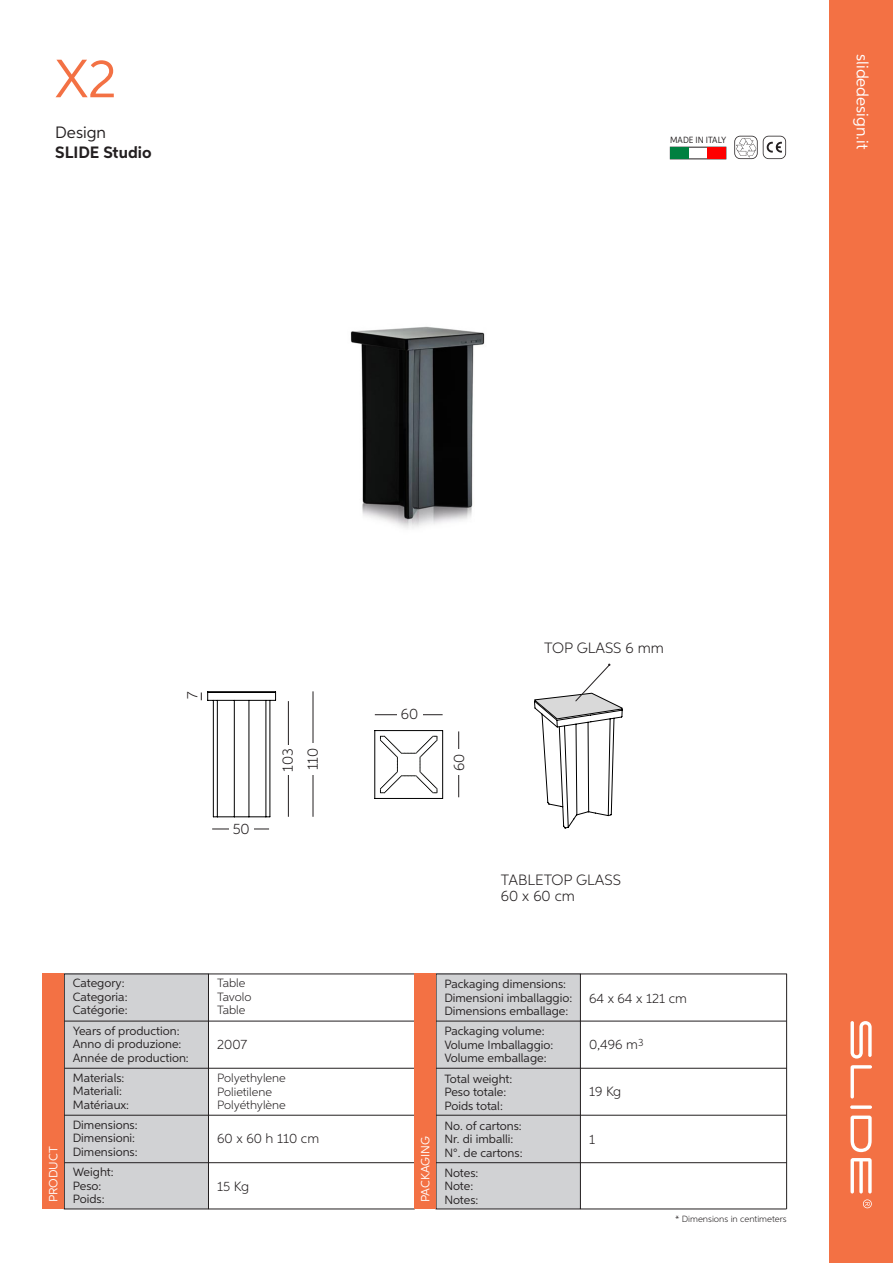
<style>
.page{position:relative;width:893px;height:1263px;background:#fff}
.page>*{position:absolute;margin:0;border:0;box-sizing:border-box;transform-origin:0 0}
.t1{font:54px "Aspira";color:#f37144}
.t2{font:16.5px "Aspira";color:#fff}
.t3{font:700 16.5px "Aspira";color:#231f20}
.t4{font:16.5px "Aspira";color:#231f20}
.t5{font:300 15px/24.8px "Aspira";color:#231f20}
.t6{font:300 13.5px "Aspira";color:#231f20}
.t7{font:12px/13.5px "Aspira";color:#231f20}
.t8{font:300 12px/13.5px "Aspira";color:#231f20}
.t9{font:12px "Aspira";color:#fff}
.t10{font:300 9px "Aspira";color:#231f20}
.t11{font:9px "Aspira Nar";color:#231f20}
</style>
<div class="page">
<div style="left:829px;top:0;width:64px;height:1263px;background:#f37144"></div>
<svg style="left:863px;top:1199px;width:9px;height:9px"></svg>
<svg style="left:850px;top:1105px;width:22px;height:4px"></svg>
<svg style="left:850px;top:1115px;width:22px;height:37px"></svg>
<svg style="left:850px;top:1065px;width:22px;height:33px"></svg>
<svg style="left:850px;top:1158px;width:22px;height:35px"></svg>
<svg style="left:850px;top:1021px;width:22px;height:37px"></svg>
<svg style="left:734px;top:136px;width:52px;height:23px"></svg>
<div style="left:670px;top:147px;width:19px;height:12px;background:#008040"></div>
<div style="left:708px;top:147px;width:18px;height:12px;background:#fe0000"></div>
<div style="left:64px;top:974px;width:144px;height:235px;background:#d1d2d4"></div>
<div style="left:64px;top:974px;width:145px;height:235px;border:1px solid #231f20"></div>
<div style="left:436px;top:974px;width:144px;height:235px;background:#d1d2d4"></div>
<div style="left:436px;top:974px;width:145px;height:235px;border:1px solid #231f20"></div>
<hr style="left:64px;top:1021px;width:722px;height:1px;background:#231f20">
<hr style="left:209px;top:974px;width:206px;height:1px;background:#231f20">
<hr style="left:64px;top:1068px;width:723px;height:1px;background:#231f20">
<hr style="left:64px;top:1115px;width:722px;height:1px;background:#231f20">
<hr style="left:209px;top:1209px;width:206px;height:1px;background:#231f20">
<hr style="left:581px;top:1209px;width:205px;height:1px;background:#231f20">
<hr style="left:64px;top:1162px;width:723px;height:1px;background:#231f20">
<hr style="left:581px;top:974px;width:206px;height:1px;background:#231f20">
<hr style="left:786px;top:974px;width:1px;height:235px;background:#231f20">
<div style="left:43px;top:974px;width:21px;height:235px;background:#f37144"></div>
<div style="left:415px;top:974px;width:21px;height:235px;background:#f37144"></div>
<img style="left:350px;top:326px;width:135px;height:203px">
<hr style="left:266px;top:700px;width:1px;height:117px;background:#000">
<hr style="left:270px;top:700px;width:1px;height:117px;background:#000">
<hr style="left:213px;top:700px;width:1px;height:117px;background:#000">
<hr style="left:217px;top:700px;width:1px;height:117px;background:#000">
<hr style="left:249px;top:700px;width:1px;height:117px;background:#000">
<hr style="left:234px;top:700px;width:1px;height:117px;background:#000">
<svg style="left:214px;top:816px;width:56px;height:1px"></svg>
<hr style="left:208px;top:700px;width:68px;height:1px;background:#000">
<hr style="left:208px;top:691px;width:68px;height:1px;background:#000">
<hr style="left:208px;top:692px;width:68px;height:1px;background:#000">
<hr style="left:288px;top:701px;width:1px;height:116px;background:#231f20">
<svg style="left:201px;top:692px;width:7px;height:8px"></svg>
<hr style="left:374px;top:730px;width:1px;height:68px;background:#000">
<hr style="left:375px;top:730px;width:68px;height:1px;background:#000">
<hr style="left:442px;top:730px;width:1px;height:68px;background:#000">
<hr style="left:375px;top:798px;width:68px;height:1px;background:#000">
<svg style="left:380px;top:736px;width:58px;height:57px"></svg>
<hr style="left:375px;top:714px;width:68px;height:1px;background:#231f20">
<hr style="left:212px;top:829px;width:57px;height:1px;background:#231f20">
<hr style="left:458px;top:731px;width:1px;height:66px;background:#231f20">
<div style="left:281px;top:746px;width:14px;height:29px;background:#fff"></div>
<hr style="left:313px;top:691px;width:1px;height:126px;background:#231f20">
<div style="left:306px;top:743px;width:14px;height:32px;background:#fff"></div>
<div style="left:229px;top:823px;width:24px;height:13px;background:#fff"></div>
<div style="left:397px;top:708px;width:25px;height:13px;background:#fff"></div>
<div style="left:453px;top:750px;width:12px;height:25px;background:#fff"></div>
<svg style="left:534px;top:663px;width:89px;height:166px"></svg>
<h1 class="t1" style="left:55px;top:46px;width:63px">X2</h1>
<h2 class="t4" style="left:55px;top:122px;width:52px">Design</h2>
<h2 class="t3" style="left:55px;top:142px;width:98px">SLIDE Studio</h2>
<p class="t11" style="left:670px;top:134px;width:58px">MADE IN ITALY</p>
<h2 class="t2" style="left:872px;top:54px;width:97px;rotate:90deg">slidedesign.it</h2>
<p class="t5" style="left:180px;top:699px;width:9px;rotate:-90deg">7</p>
<p class="t5" style="left:233px;top:816px;width:19px">50</p>
<p class="t5" style="left:275px;top:772px;width:26px;rotate:-90deg">103<br>110</p>
<p class="t5" style="left:401px;top:701px;width:19px">60</p>
<p class="t5" style="left:446px;top:771px;width:19px;rotate:-90deg">60</p>
<p class="t5" style="left:544px;top:635px;width:121px">TOP GLASS 6 mm</p>
<p class="t5" style="left:501px;top:871px;width:122px;line-height:16.5px">TABLETOP GLASS<br>60 x 60 cm</p>
<p class="t7" style="left:73px;top:976px;width:56px">Category:<br>Categoria:<br>Catégorie:</p>
<p class="t7" style="left:73px;top:1024px;width:118px">Years of production:<br>Anno di produzione:<br>Année de production:</p>
<p class="t8" style="left:217px;top:976px;width:36px">Table<br>Tavolo<br>Table</p>
<p class="t6" style="left:217px;top:1036px;width:31px">2007</p>
<p class="t7" style="left:73px;top:1071px;width:58px">Materials:<br>Materiali:<br>Matériaux:</p>
<p class="t7" style="left:73px;top:1118px;width:66px">Dimensions:<br>Dimensioni:<br>Dimensions:</p>
<p class="t8" style="left:217px;top:1071px;width:70px">Polyethylene<br>Polietilene<br>Polyéthylène</p>
<p class="t6" style="left:217px;top:1130px;width:104px">60 x 60 h 110 cm</p>
<p class="t9" style="left:46px;top:1202px;width:57px;rotate:-90deg">PRODUCT</p>
<p class="t9" style="left:418px;top:1202px;width:68px;rotate:-90deg">PACKAGING</p>
<p class="t7" style="left:73px;top:1165px;width:42px">Weight:<br>Peso:<br>Poids:</p>
<p class="t6" style="left:217px;top:1178px;width:34px">15 Kg</p>
<p class="t7" style="left:444px;top:977px;width:129px">Packaging dimensions:<br>Dimensioni imballaggio:<br>Dimensions emballage:</p>
<p class="t7" style="left:444px;top:1024px;width:111px">Packaging volume:<br>Volume Imballaggio:<br>Volume emballage:</p>
<p class="t7" style="left:444px;top:1072px;width:70px">Total weight:<br>Peso totale:<br>Poids total:</p>
<p class="t7" style="left:444px;top:1118px;width:80px">No. of cartons:<br>Nr. di imballi:<br>N°. de cartons:</p>
<p class="t7" style="left:444px;top:1165px;width:36px">Notes:<br>Note:<br>Notes:</p>
<p class="t6" style="left:589px;top:990px;width:99px">64 x 64 x 121 cm</p>
<p class="t6" style="left:589px;top:1036px;width:56px">0,496 m<sup>3</sup></p>
<p class="t6" style="left:589px;top:1083px;width:34px">19 Kg</p>
<p class="t6" style="left:589px;top:1131px;width:7px">1</p>
<p class="t10" style="left:675px;top:1213px;width:113px">* Dimensions in centimeters</p>
</div>
